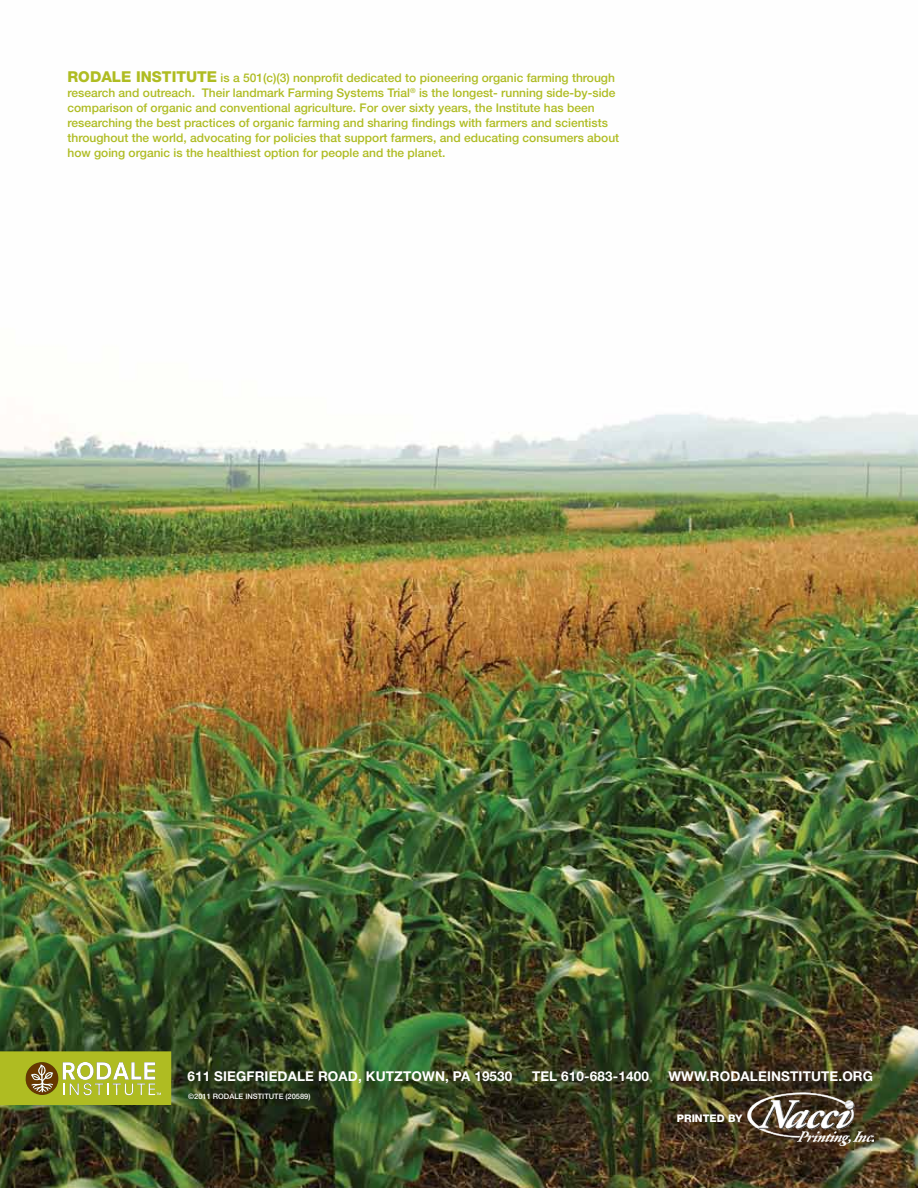
<style>
.page{position:relative;width:918px;height:1188px;background:#fff}
.page>*{position:absolute;margin:0;border:0;box-sizing:border-box;transform-origin:0 0}
.t1{font:700 13.5px "Helvetica Neue";letter-spacing:.01em;color:#fff}
.t2{font:500 12px/15px "Helvetica Neue";color:#afbc22}
.t3{font:800 10.5px "Helvetica Neue";color:#fff}
.t4{font:500 7.5px "Helvetica Neue";color:#fff}
.s1{font-weight:800;font-size:15px}
</style>
<div class="page">
<img style="left:0;top:413px;width:918px;height:775px">
<svg style="left:0;top:1051px;width:171px;height:54px;background:#b0b83d"></svg>
<img style="left:747px;top:1093px;width:126px;height:53px">
<p class="t2" style="left:67px;top:70px;width:553px"><span class="s1">RODALE INSTITUTE</span> is a 501(c)(3) nonprofit dedicated to pioneering organic farming through research and outreach. Their landmark Farming Systems Trial<sup>®</sup> is the longest- running side-by-side comparison of organic and conventional agriculture. For over sixty years, the Institute has been researching the best practices of organic farming and sharing findings with farmers and scientists throughout the world, advocating for policies that support farmers, and educating consumers about how going organic is the healthiest option for people and the planet.</p>
<p class="t1" style="left:188px;top:1068px;width:326px">611 SI EGFRIEDALE ROAD, KUTZTOWN, PA 19530</p>
<p class="t1" style="left:532px;top:1068px;width:118px">TEL 610-683-1400</p>
<p class="t1" style="left:668px;top:1068px;width:206px">WWW.RODALEINSTITUTE.ORG</p>
<p class="t4" style="left:188px;top:1092px;width:124px">©2011 RODALE INSTITUTE (20589)</p>
<p class="t3" style="left:677px;top:1112px;width:67px">PRINTED BY</p>
</div>
